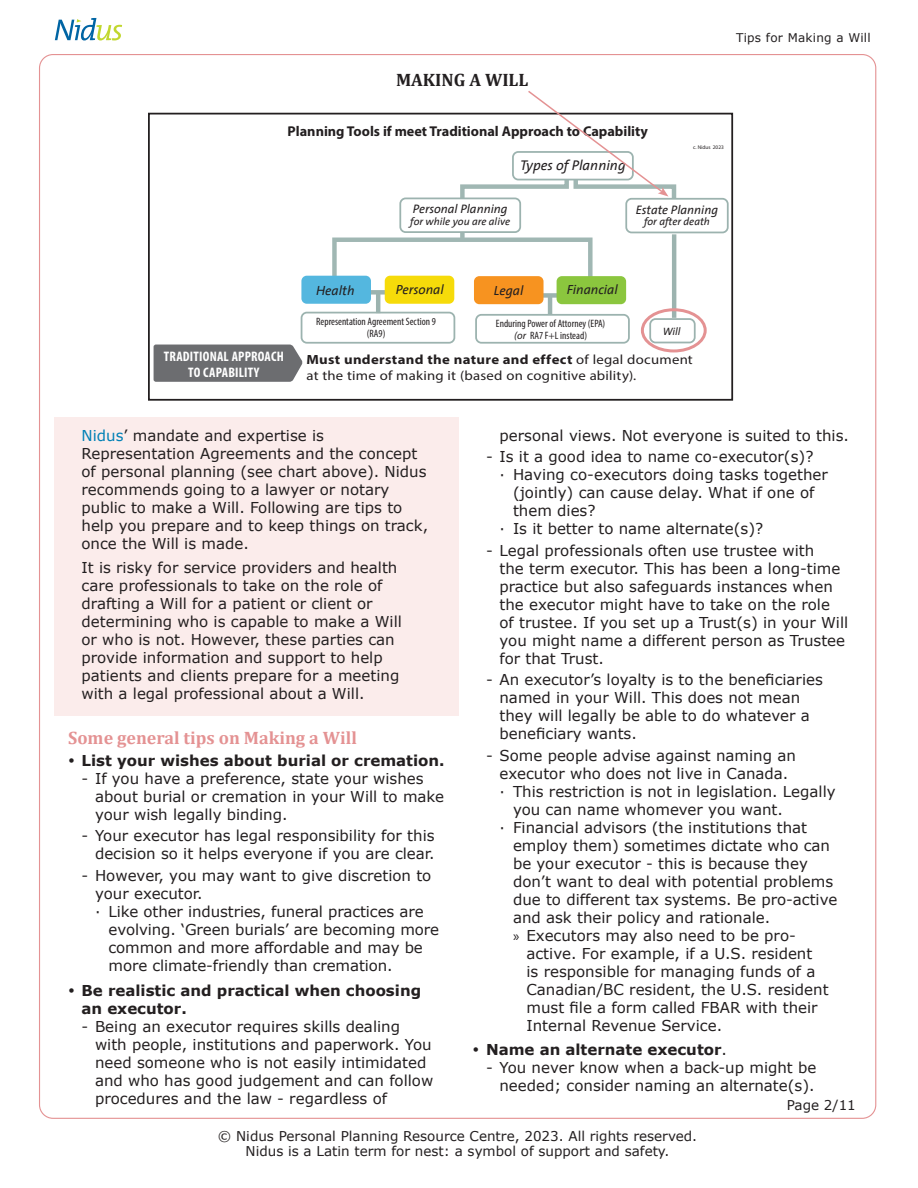
<style>
.page{position:relative;width:918px;height:1188px;background:#fff}
.page>*{position:absolute;margin:0;border:0;box-sizing:border-box;transform-origin:0 0}
.Subheading{font:700 18px "Cambria";color:#e49293}
.Bullets{font:700 18px "Cambria";color:#231f20}
.Body{font:15px/18px "Verdana";color:#231f20}
.t1{font:700 15px/18px "Verdana";color:#231f20}
.t2{font:700 14.25px "Myriad Pro";color:#231f20}
.t3{font:italic 14.25px "The Sans";color:#231f20}
.t4{font:700 condensed 13.8px/16.6px "Myriad Pro";letter-spacing:.01em;color:#fff;text-align:center}
.t5{font:13.5px/15px "Verdana";color:#231f20;text-align:center}
.t6{font:13.35px/16px "Myriad Pro";letter-spacing:.015em;color:#231f20;scale:1.1 1}
.t7{font:italic 13.35px "The Sans";color:#231f20}
.t8{font:italic 12.45px "The Sans";color:#231f20}
.t9{font:12px "Verdana";letter-spacing:.02em;color:#231f20}
.t10{font:condensed 10.65px/11.6px "Myriad Pro";color:#231f20;text-align:center}
.t11{font:italic 10.65px "The Sans";color:#231f20}
.t12{font:5.4px "Myriad Pro";color:#231f20}
.s1{font-style:italic;font-stretch:normal}
.s2{font-weight:700}
.s3{color:#0080b6}
.s4{font-family:"Myriad Pro"}
.s5{font-weight:400}
</style>
<div class="page">
<svg style="left:55px;top:18px;width:67px;height:22px"></svg>
<div style="left:54px;top:417px;width:405px;height:299px;background:#fbeceb"></div>
<div style="left:385px;top:276px;width:69px;height:28px;background:#f6db0a;border-radius:5px"></div>
<div style="left:154px;top:345px;width:148px;height:37px;background:#6c6d70"></div>
<div style="left:625px;top:198px;width:104px;height:35px;border:2px solid #9cb3af;border-radius:5px"></div>
<div style="left:301px;top:276px;width:70px;height:28px;background:#54b7df;border-radius:5px"></div>
<div style="left:474px;top:276px;width:70px;height:28px;background:#f79320;border-radius:5px"></div>
<div style="left:557px;top:276px;width:69px;height:28px;background:#8bc63e;border-radius:5px"></div>
<div style="left:649px;top:318px;width:47px;height:25px;border:2px solid #9cb3af;border-radius:5px"></div>
<hr style="left:672px;top:234px;width:4px;height:84px;background:#9cb3af">
<div style="left:148px;top:113px;width:585px;height:288px;border:2px solid #231f20"></div>
<div style="left:301px;top:312px;width:154px;height:32px;border:2px solid #9cb3af;border-radius:5px"></div>
<hr style="left:376px;top:292px;width:4px;height:21px;background:#9cb3af">
<hr style="left:548px;top:296px;width:4px;height:19px;background:#9cb3af">
<div style="left:475px;top:314px;width:155px;height:30px;border:2px solid #9cb3af;border-radius:5px"></div>
<div style="left:641px;top:308px;width:66px;height:44px;border:3px solid #e49293;border-radius:50%"></div>
<svg style="left:330px;top:91px;width:348px;height:210px"></svg>
<p class="Bullets" style="left:396px;top:69px;width:134px">MAKING A WILL</p>
<p class="t9" style="left:736px;top:30px;width:136px">Tips for Making a Will</p>
<p class="t2" style="left:288px;top:122px;width:362px">Planning Tools if meet Traditional Approach to Capability</p>
<p class="t3" style="left:520px;top:153px;width:107px">Types of Planning</p>
<p class="t12" style="left:693px;top:144px;width:32px">c. Nidus 2023</p>
<p class="t8" style="left:413px;top:199px;width:96px">Personal Planning</p>
<p class="t11" style="left:410px;top:212px;width:101px">for while you are alive</p>
<p class="t8" style="left:636px;top:199px;width:84px">Estate Planning</p>
<p class="t11" style="left:644px;top:213px;width:67px">for after death</p>
<p class="t7" style="left:316px;top:279px;width:40px">Health</p>
<p class="t7" style="left:396px;top:278px;width:49px">Personal</p>
<p class="t7" style="left:494px;top:279px;width:31px">Legal</p>
<p class="t7" style="left:567px;top:279px;width:53px">Financial</p>
<p class="t10" style="left:316px;top:316px;width:121px">Representation Agreement Section 9 (RA9)</p>
<p class="t10" style="left:496px;top:318px;width:111px">Enduring Power of Attorney (EPA) <span class="s1">(or</span> RA7 F+L instead)</p>
<p class="t11" style="left:663px;top:323px;width:19px">Will</p>
<p class="t4" style="left:164px;top:347px;width:122px">TRADITIONAL APPROACH<br>TO CAPABILITY</p>
<p class="t6" style="left:306px;top:351px;width:353px"><span class="s2">Must understand the nature and effect</span> of legal document at the time of making it (based on cognitive ability).</p>
<p class="Body" style="left:82px;top:426px;width:348px"><span class="s3">Nidus</span>’ mandate and expertise is Representation Agreements and the concept of personal planning (see chart above). Nidus recommends going to a lawyer or notary public to make a Will. Following are tips to help you prepare and to keep things on track, once the Will is made.</p>
<p class="Body" style="left:82px;top:559px;width:322px">It is risky for service providers and health care professionals to take on the role of drafting a Will for a patient or client or determining who is capable to make a Will or who is not. However, these parties can provide information and support to help patients and clients prepare for a meeting with a legal professional about a Will.</p>
<p class="Subheading" style="left:68px;top:727px;width:290px">Some general tips on Making a Will</p>
<p class="t1" style="left:82px;top:752px;width:365px">List your wishes about burial or cremation.</p>
<p class="Body" style="left:95px;top:770px;width:351px;text-indent:-14px">- If you have a preference, state your wishes about burial or cremation in your Will to make your wish legally binding.</p>
<p class="Body" style="left:82px;top:827px;width:355px;text-align:right">- Your executor has legal responsibility for this decision so it helps everyone if you are clear.</p>
<p class="Body" style="left:95px;top:867px;width:338px;text-indent:-14px">- However, you may want to give discretion to your executor.</p>
<p class="Body" style="left:109px;top:903px;width:332px;text-indent:-14px">∙ Like other industries, funeral practices are evolving. ‘Green burials’ are becoming more common and more affordable and may be more climate-friendly than cremation.</p>
<p class="t1" style="left:82px;top:981px;width:341px">Be realistic and practical when choosing an executor.</p>
<p class="Body" style="left:95px;top:1017px;width:340px;text-indent:-14px">- Being an executor requires skills dealing with people, institutions and paperwork. You need someone who is not easily intimidated and who has good judgement and can follow procedures and the law - regardless of</p>
<p class="Body" style="left:500px;top:426px;width:351px">personal views. Not everyone is suited to this.</p>
<p class="Body" style="left:486px;top:448px;width:329px">- Is it a good idea to name co-executor(s)?</p>
<p class="Body" style="left:513px;top:466px;width:316px;text-indent:-14px">∙ Having co-executors doing tasks together (jointly) can cause delay. What if one of them dies?</p>
<p class="Body" style="left:500px;top:520px;width:265px">∙ Is it better to name alternate(s)?</p>
<p class="Body" style="left:500px;top:541px;width:350px;text-indent:-14px">- Legal professionals often use trustee with<br>the term executor. This has been a long-time practice but also safeguards instances when the executor might have to take on the role<br>of trustee. If you set up a Trust(s) in your Will you might name a different person as Trustee for that Trust.</p>
<p class="Body" style="left:500px;top:671px;width:325px;text-indent:-14px">- An executor’s loyalty is to the beneficiaries named in your Will. This does not mean they will legally be able to do whatever a beneficiary wants.</p>
<p class="Body" style="left:486px;top:746px;width:311px;text-align:center">- Some people advise against naming an executor who does not live in Canada.</p>
<p class="Body" style="left:513px;top:782px;width:324px;text-indent:-14px">∙ This restriction is not in legislation. Legally you can name whomever you want.</p>
<p class="Body" style="left:513px;top:818px;width:326px;text-indent:-14px">∙ Financial advisors (the institutions that employ them) sometimes dictate who can be your executor - this is because they don’t want to deal with potential problems due to different tax systems. Be pro-active and ask their policy and rationale.</p>
<p class="Body" style="left:526px;top:926px;width:304px;text-indent:-14px"><span class="s4">»</span> Executors may also need to be pro&shy;active. For example, if a U.S. resident<br>is responsible for managing funds of a Canadian/BC resident, the U.S. resident must file a form called FBAR with their Internal Revenue Service.</p>
<p class="t1" style="left:486px;top:1041px;width:243px">Name an alternate executor<span class="s5">.</span></p>
<p class="Body" style="left:486px;top:1059px;width:332px;text-align:right">- You never know when a back-up might be needed; consider naming an alternate(s).</p>
<p class="t5" style="left:787px;top:1098px;width:71px">Page 2/11</p>
<p class="t5" style="left:218px;top:1129px;width:481px">© Nidus Personal Planning Resource Centre, 2023. All rights reserved.<br>Nidus is a Latin term for nest: a symbol of support and safety.</p>
</div>
